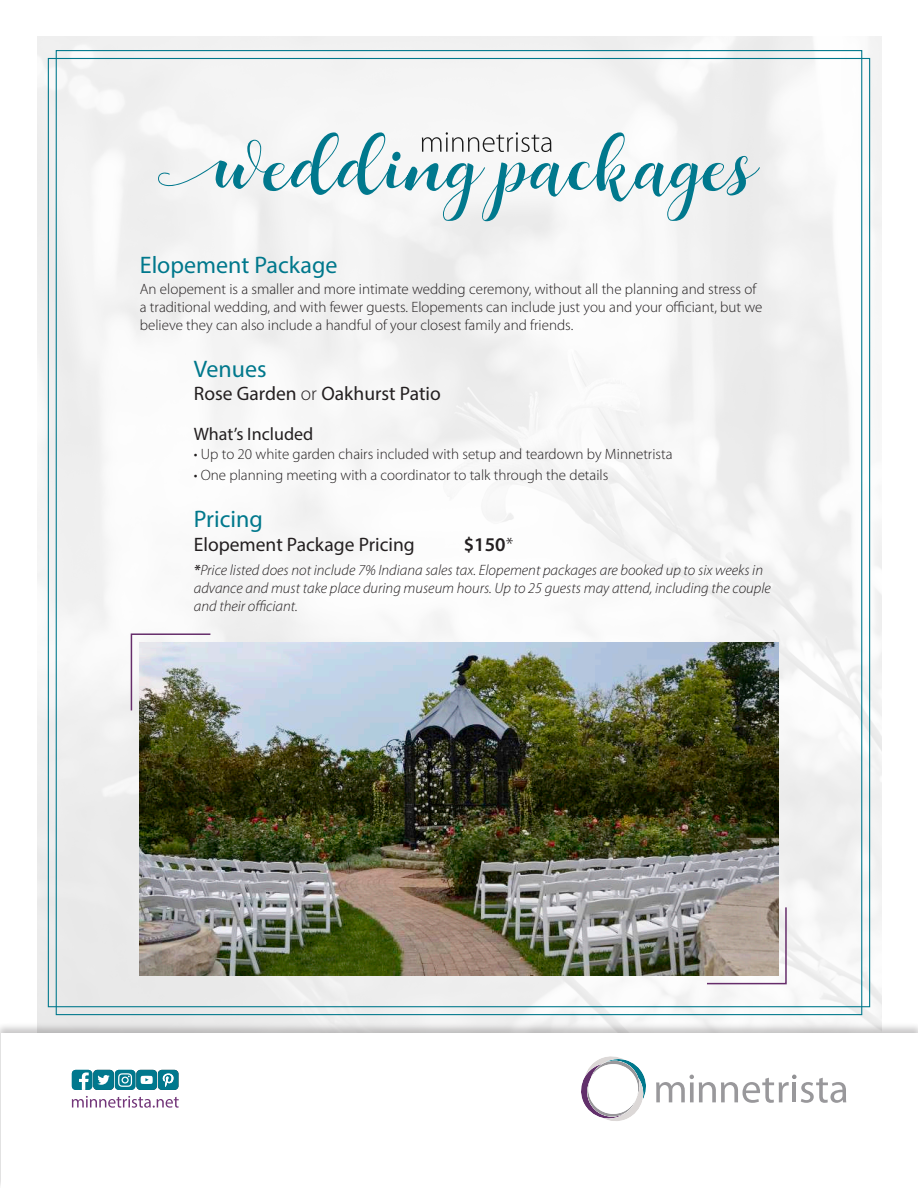
<style>
.page{position:relative;width:918px;height:1188px;background:#fff}
.page>*{position:absolute;margin:0;border:0;box-sizing:border-box;transform-origin:0 0}
.t1{font:24px "Myriad Pro";color:#00788c}
.t2{font:19.5px "Myriad Pro";color:#231f20}
.t3{font:600 19.5px "Myriad Pro";color:#231f20}
.t4{font:18px "Myriad Pro";color:#231f20}
.t5{font:300 15px/18px "Myriad Pro";color:#231f20}
.t6{font:italic 300 15px/18px "Myriad Pro";color:#231f20}
.s1{font-weight:300}
.s2{font-weight:600}
</style>
<div class="page">
<img style="left:37px;top:37px;width:845px;height:985px">
<div style="left:0;top:1022px;width:918px;height:166px;background:#231f20;opacity:.25"></div>
<div style="left:1px;top:1033px;width:917px;height:155px;background:#fff"></div>
<svg style="left:72px;top:1070px;width:106px;height:20px;background:#3c96a6"></svg>
<svg style="left:72px;top:1096px;width:107px;height:12px"></svg>
<svg style="left:656px;top:1075px;width:190px;height:28px"></svg>
<svg style="left:581px;top:1056px;width:65px;height:65px"></svg>
<svg style="left:158px;top:132px;width:602px;height:89px;fill:#f5f5f5"></svg>
<svg style="left:422px;top:132px;width:129px;height:20px"></svg>
<img style="left:140px;top:643px;width:638px;height:333px">
<img style="left:130px;top:633px;width:82px;height:79px">
<svg style="left:705px;top:906px;width:82px;height:79px;background:#b7a9a1"></svg>
<h1 class="t1" style="left:140px;top:250px;width:199px">Elopement Package</h1>
<p class="t5" style="left:140px;top:280px;width:624px">An elopement is a smaller and more intimate wedding ceremony, without all the planning and stress of a traditional wedding, and with fewer guests. Elopements can include just you and your officiant, but we believe they can also include a handful of your closest family and friends.</p>
<h1 class="t1" style="left:194px;top:354px;width:74px">Venues</h1>
<h2 class="t2" style="left:194px;top:382px;width:248px">Rose Garden <span class="s1">or</span> Oakhurst Patio</h2>
<p class="t4" style="left:194px;top:423px;width:121px">What’s Included</p>
<p class="t5" style="left:194px;top:445px;width:480px">• Up to 20 white garden chairs included with setup and teardown by Minnetrista</p>
<p class="t5" style="left:194px;top:466px;width:416px">• One planning meeting with a coordinator to talk through the details</p>
<h1 class="t1" style="left:194px;top:504px;width:71px">Pricing</h1>
<h2 class="t2" style="left:194px;top:532px;width:222px">Elopement Package Pricing</h2>
<h2 class="t3" style="left:464px;top:534px;width:51px">$150<span class="s1">*</span></h2>
<p class="t6" style="left:194px;top:561px;width:578px"><span class="s2">*</span>Price listed does not include 7% Indiana sales tax. Elopement packages are booked up to six weeks in advance and must take place during museum hours. Up to 25 guests may attend, including the couple and their officiant.</p>
</div>
